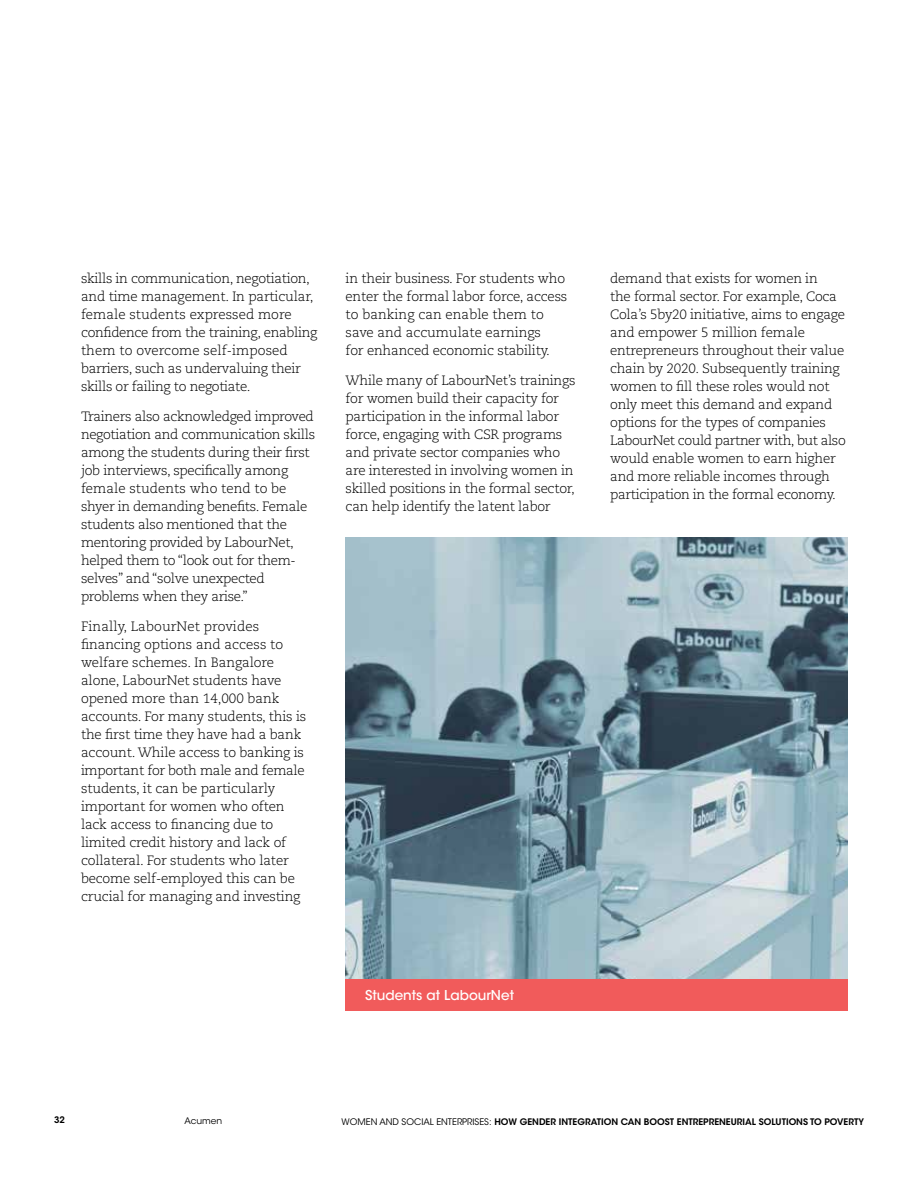
<style>
.page{position:relative;width:918px;height:1188px;background:#fff}
.page>*{position:absolute;margin:0;border:0;box-sizing:border-box;transform-origin:0 0}
.t1{font:300 13.5px/18px "Caecilia";letter-spacing:-.02em;color:#000}
.t2{font:500 13.5px "ITC Avant Garde Std";color:#fff}
.t3{font:600 9px "ITC Avant Garde Std";color:#000}
.t4{font:9px "ITC Avant Garde Std";color:#000}
.s1{font-weight:400}
</style>
<div class="page">
<img style="left:346px;top:537px;width:502px;height:443px">
<div style="left:346px;top:980px;width:502px;height:31px;background:#f15b5b"></div>
<p class="t1" style="left:81px;top:270px;width:238px">skills in communication, negotiation, and time management. In particular, female students expressed more confidence from the training, enabling them to overcome self-imposed barriers, such as undervaluing their skills or failing to negotiate.</p>
<p class="t1" style="left:81px;top:408px;width:236px">Trainers also acknowledged improved negotiation and communication skills among the students during their first job interviews, specifically among female students who tend to be shyer in demanding benefits. Female students also mentioned that the mentoring provided by LabourNet, helped them to “look out for them&shy;selves” and “solve unexpected problems when they arise.”</p>
<p class="t1" style="left:81px;top:618px;width:227px">Finally, LabourNet provides financing options and access to welfare schemes. In Bangalore alone, LabourNet students have opened more than 14,000 bank accounts. For many students, this is the first time they have had a bank account. While access to banking is important for both male and female students, it can be particularly important for women who often lack access to financing due to limited credit history and lack of collateral. For students who later become self-employed this can be crucial for managing and investing</p>
<p class="t1" style="left:346px;top:270px;width:223px">in their business. For students who enter the formal labor force, access to banking can enable them to save and accumulate earnings<br>for enhanced economic stability.</p>
<p class="t1" style="left:346px;top:372px;width:231px">While many of LabourNet’s trainings for women build their capacity for participation in the informal labor force, engaging with CSR programs and private sector companies who are interested in involving women in skilled positions in the formal sector, can help identify the latent labor</p>
<p class="t2" style="left:365px;top:987px;width:151px">Students at LabourNet</p>
<p class="t1" style="left:610px;top:270px;width:237px">demand that exists for women in<br>the formal sector. For example, Coca Cola’s 5by20 initiative, aims to engage and empower 5 million female entrepreneurs throughout their value chain by 2020. Subsequently training women to fill these roles would not only meet this demand and expand options for the types of companies LabourNet could partner with, but also would enable women to earn higher and more reliable incomes through participation in the formal economy.</p>
<p class="t3" style="left:54px;top:1116px;width:12px">32</p>
<p class="t4" style="left:184px;top:1116px;width:39px">Acumen</p>
<p class="t3" style="left:342px;top:1116px;width:524px"><span class="s1">WOMEN AND SOCIAL ENTERPRISES:</span> HOW GENDER INTEGRATION CAN BOOST ENTREPRENEURIAL SOLUTIONS TO POVERTY</p>
</div>
